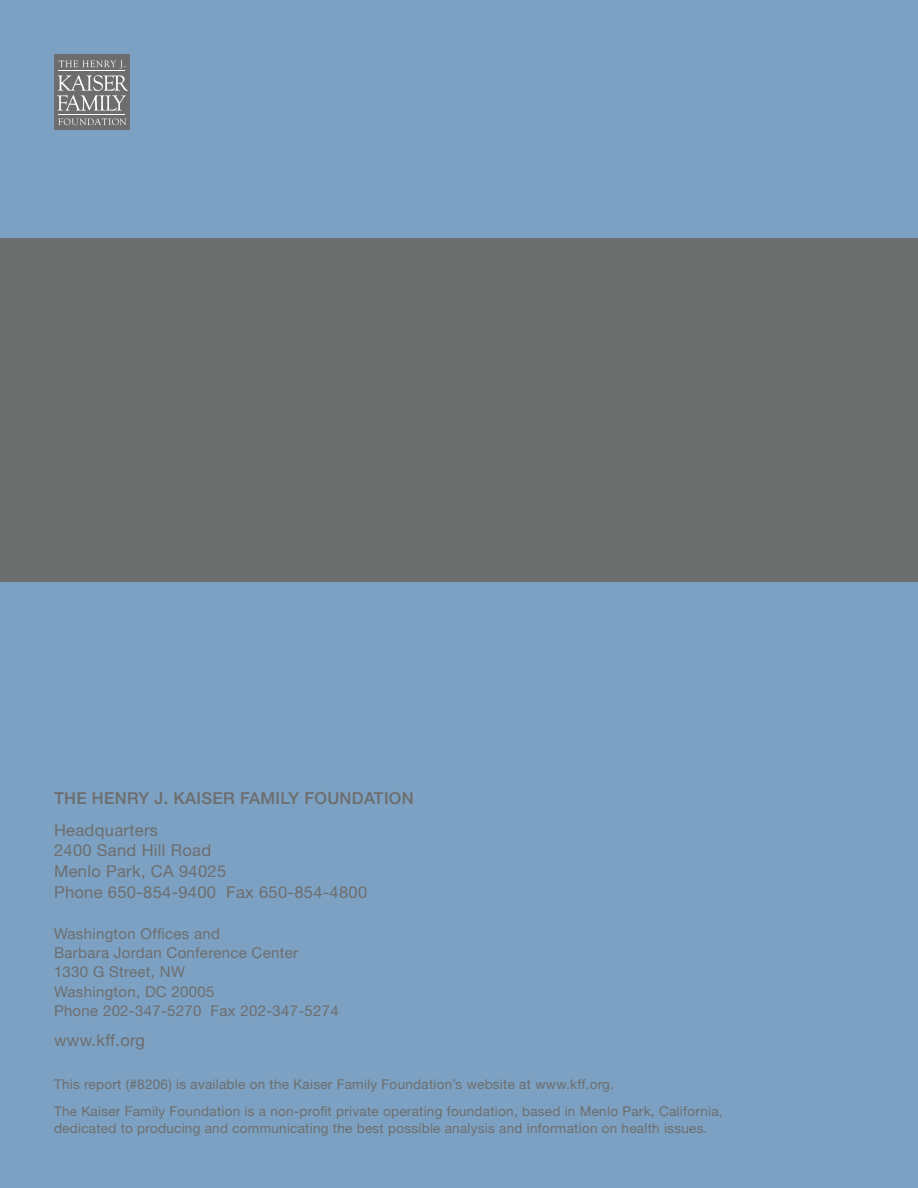
<style>
.page{position:relative;width:918px;height:1188px;background:#7ca1c2}
.page>*{position:absolute;margin:0;border:0;box-sizing:border-box;transform-origin:0 0}
.t1{font:16.5px "Helvetica Neue";letter-spacing:.02em;color:#6d6d6d}
.t2{font:500 16.5px "Helvetica Neue";letter-spacing:.02em;color:#6d6d6d}
.t3{font:15px "Helvetica Neue";letter-spacing:.02em;color:#6d6d6d}
.t4{font:13.5px/16.5px "Helvetica Neue";letter-spacing:.02em;color:#6d6d6d}
</style>
<div class="page">
<div style="left:0;top:239px;width:918px;height:343px;background:#6d6e6e"></div>
<div style="left:54px;top:54px;width:76px;height:76px;background:#6d6d6d"></div>
<svg style="left:58px;top:61px;width:68px;height:8px"></svg>
<svg style="left:57px;top:75px;width:71px;height:36px"></svg>
<svg style="left:58px;top:118px;width:68px;height:7px"></svg>
<hr style="left:59px;top:114px;width:66px;height:1px;background:#fff">
<hr style="left:59px;top:70px;width:66px;height:1px;background:#fff">
<p class="t2" style="left:54px;top:789px;width:361px">THE HENRY J. KAISER FAMILY FOUNDATION</p>
<p class="t1" style="left:54px;top:820px;width:106px">Headquarters</p>
<p class="t1" style="left:54px;top:840px;width:159px">2400 Sand Hill Road</p>
<p class="t1" style="left:54px;top:861px;width:174px">Menlo Park, CA 94025</p>
<p class="t1" style="left:54px;top:882px;width:315px">Phone 650-854-9400 Fax 650-854-4800</p>
<p class="t3" style="left:54px;top:925px;width:168px">Washington Offices and</p>
<p class="t3" style="left:54px;top:944px;width:246px">Barbara Jordan Conference Center</p>
<p class="t3" style="left:54px;top:963px;width:132px">1330 G Street, NW</p>
<p class="t3" style="left:54px;top:982px;width:162px">Washington, DC 20005</p>
<p class="t3" style="left:54px;top:1002px;width:286px">Phone 202-347-5270 Fax 202-347-5274</p>
<p class="t1" style="left:54px;top:1030px;width:93px">www.kff.org</p>
<p class="t4" style="left:54px;top:1076px;width:561px">This report (#8206) is available on the Kaiser Family Foundation’s website at www.kff.org.</p>
<p class="t4" style="left:54px;top:1103px;width:670px">The Kaiser Family Foundation is a non-profit private operating foundation, based in Menlo Park, California, dedicated to producing and communicating the best possible analysis and information on health issues.</p>
</div>
